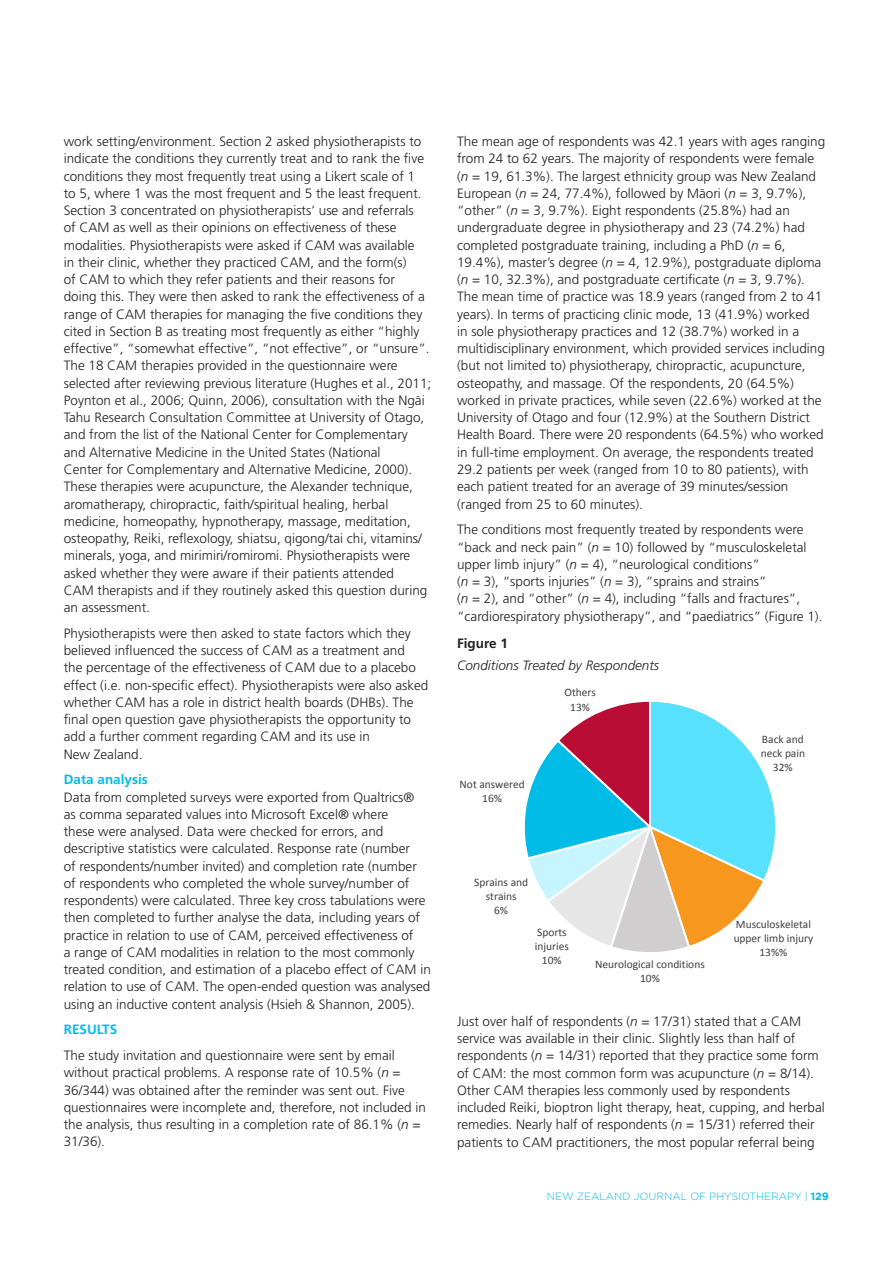
<style>
.page{position:relative;width:893px;height:1263px;background:#fff}
.page>*{position:absolute;margin:0;border:0;box-sizing:border-box;transform-origin:0 0}
.Body_text{font:300 13.5px/17.2px "Frutiger LT Std";color:#231f20}
.Table_Figure_Heading{font:italic 300 13.5px "Frutiger LT Std";color:#231f20}
.Subhead_no_caps{font:700 13.5px "Frutiger LT Std";color:#02bce8}
.Subhead_Caps{font:700 13.5px "Frutiger LT Std";color:#02bce8}
.Table_Figure_Heading-2{font:700 13.5px "Frutiger LT Std";color:#231f20}
.t1{font:11.4px/14.1px "Calibri";color:#404040;text-align:center}
.t2{font:300 10.5px "Gotham Maori";color:#02bce8}
.s1{font-family:"Frutiger Maori";font-weight:400}
.s2{font-style:italic}
.s3{font-family:"Gotham";font-weight:700}
</style>
<div class="page">
<svg style="left:524px;top:701px;width:252px;height:251px"></svg>
<p class="Body_text" style="left:64px;top:133px;width:369px">work setting/environment. Section 2 asked physiotherapists to indicate the conditions they currently treat and to rank the five conditions they most frequently treat using a Likert scale of 1<br>to 5, where 1 was the most frequent and 5 the least frequent.<br>Section 3 concentrated on physiotherapists’ use and referrals<br>of CAM as well as their opinions on effectiveness of these modalities. Physiotherapists were asked if CAM was available<br>in their clinic, whether they practiced CAM, and the form(s)<br>of CAM to which they refer patients and their reasons for<br>doing this. They were then asked to rank the effectiveness of a range of CAM therapies for managing the five conditions they cited in Section B as treating most frequently as either “highly effective”, “somewhat effective”, “not effective”, or “unsure”.<br>The 18 CAM therapies provided in the questionnaire were selected after reviewing previous literature (Hughes et al., 2011; Poynton et al., 2006; Quinn, 2006), consultation with the Ng<span class="s1">ä</span>i Tahu Research Consultation Committee at University of Otago, and from the list of the National Center for Complementary and Alternative Medicine in the United States (National<br>Center for Complementary and Alternative Medicine, 2000).<br>These therapies were acupuncture, the Alexander technique, aromatherapy, chiropractic, faith/spiritual healing, herbal medicine, homeopathy, hypnotherapy, massage, meditation, osteopathy, Reiki, reflexology, shiatsu, qigong/tai chi, vitamins/ minerals, yoga, and mirimiri/romiromi. Physiotherapists were asked whether they were aware if their patients attended<br>CAM therapists and if they routinely asked this question during an assessment.</p>
<p class="Body_text" style="left:64px;top:625px;width:366px">Physiotherapists were then asked to state factors which they believed influenced the success of CAM as a treatment and<br>the percentage of the effectiveness of CAM due to a placebo effect (i.e. non-specific effect). Physiotherapists were also asked whether CAM has a role in district health boards (DHBs). The final open question gave physiotherapists the opportunity to add a further comment regarding CAM and its use in<br>New Zealand.</p>
<p class="Subhead_no_caps" style="left:64px;top:772px;width:86px">Data analysis</p>
<p class="Body_text" style="left:64px;top:788px;width:369px">Data from completed surveys were exported from Qualtrics®<br>as comma separated values into Microsoft Excel® where<br>these were analysed. Data were checked for errors, and descriptive statistics were calculated. Response rate (number<br>of respondents/number invited) and completion rate (number of respondents who completed the whole survey/number of respondents) were calculated. Three key cross tabulations were then completed to further analyse the data, including years of practice in relation to use of CAM, perceived effectiveness of<br>a range of CAM modalities in relation to the most commonly treated condition, and estimation of a placebo effect of CAM in relation to use of CAM. The open-ended question was analysed using an inductive content analysis (Hsieh &amp; Shannon, 2005).</p>
<p class="Subhead_Caps" style="left:64px;top:1022px;width:55px">RESULTS</p>
<p class="Body_text" style="left:64px;top:1047px;width:364px">The study invitation and questionnaire were sent by email without practical problems. A response rate of 10.5% (<span class="s2">n</span> = 36/344) was obtained after the reminder was sent out. Five questionnaires were incomplete and, therefore, not included in the analysis, thus resulting in a completion rate of 86.1% (<span class="s2">n</span> = 31/36).</p>
<p class="Body_text" style="left:457px;top:133px;width:370px">The mean age of respondents was 42.1 years with ages ranging from 24 to 62 years. The majority of respondents were female (<span class="s2">n</span> = 19, 61.3%). The largest ethnicity group was New Zealand European (<span class="s2">n</span> = 24, 77.4%), followed by M<span class="s1">ä</span>ori (<span class="s2">n</span> = 3, 9.7%), “other” (<span class="s2">n</span> = 3, 9.7%). Eight respondents (25.8%) had an undergraduate degree in physiotherapy and 23 (74.2%) had completed postgraduate training, including a PhD (<span class="s2">n</span> = 6, 19.4%), master’s degree (<span class="s2">n</span> = 4, 12.9%), postgraduate diploma (<span class="s2">n</span> = 10, 32.3%), and postgraduate certificate (<span class="s2">n</span> = 3, 9.7%).<br>The mean time of practice was 18.9 years (ranged from 2 to 41 years). In terms of practicing clinic mode, 13 (41.9%) worked<br>in sole physiotherapy practices and 12 (38.7%) worked in a multidisciplinary environment, which provided services including (but not limited to) physiotherapy, chiropractic, acupuncture, osteopathy, and massage. Of the respondents, 20 (64.5%) worked in private practices, while seven (22.6%) worked at the University of Otago and four (12.9%) at the Southern District Health Board. There were 20 respondents (64.5%) who worked in full-time employment. On average, the respondents treated 29.2 patients per week (ranged from 10 to 80 patients), with each patient treated for an average of 39 minutes/session (ranged from 25 to 60 minutes).</p>
<p class="Body_text" style="left:457px;top:521px;width:367px">The conditions most frequently treated by respondents were “back and neck pain” (<span class="s2">n</span> = 10) followed by “musculoskeletal upper limb injury” (<span class="s2">n</span> = 4), “neurological conditions”<br>(<span class="s2">n</span> = 3), “sports injuries” (<span class="s2">n</span> = 3), “sprains and strains”<br>(<span class="s2">n</span> = 2), and “other” (<span class="s2">n</span> = 4), including “falls and fractures”, “cardiorespiratory physiotherapy”, and “paediatrics” (Figure 1).</p>
<p class="Table_Figure_Heading-2" style="left:457px;top:635px;width:52px">Figure 1</p>
<p class="Table_Figure_Heading" style="left:457px;top:657px;width:204px">Conditions Treated by Respondents</p>
<p class="t1" style="left:460px;top:777px;width:67px">Not answered<br>16%</p>
<p class="t1" style="left:564px;top:686px;width:33px">Others<br>13%</p>
<p class="t1" style="left:761px;top:732px;width:46px">Back and neck pain<br>32%</p>
<p class="t1" style="left:474px;top:875px;width:55px">Sprains and strains<br>6%</p>
<p class="t1" style="left:535px;top:925px;width:35px">Sports injuries<br>10%</p>
<p class="t1" style="left:595px;top:957px;width:111px">Neurological conditions<br>10%</p>
<p class="t1" style="left:734px;top:917px;width:81px">Musculoskeletal upper limb injury<br>13%%</p>
<p class="Body_text" style="left:457px;top:1013px;width:369px">Just over half of respondents (<span class="s2">n</span> = 17/31) stated that a CAM service was available in their clinic. Slightly less than half of respondents (<span class="s2">n</span> = 14/31) reported that they practice some form of CAM: the most common form was acupuncture (<span class="s2">n</span> = 8/14).<br>Other CAM therapies less commonly used by respondents included Reiki, bioptron light therapy, heat, cupping, and herbal remedies. Nearly half of respondents (<span class="s2">n</span> = 15/31) referred their patients to CAM practitioners, the most popular referral being</p>
<p class="t2" style="left:547px;top:1191px;width:283px">NEW ZEALAND JOURNAL OF PHYSIOTHERAPY | <span class="s3">129</span></p>
</div>
